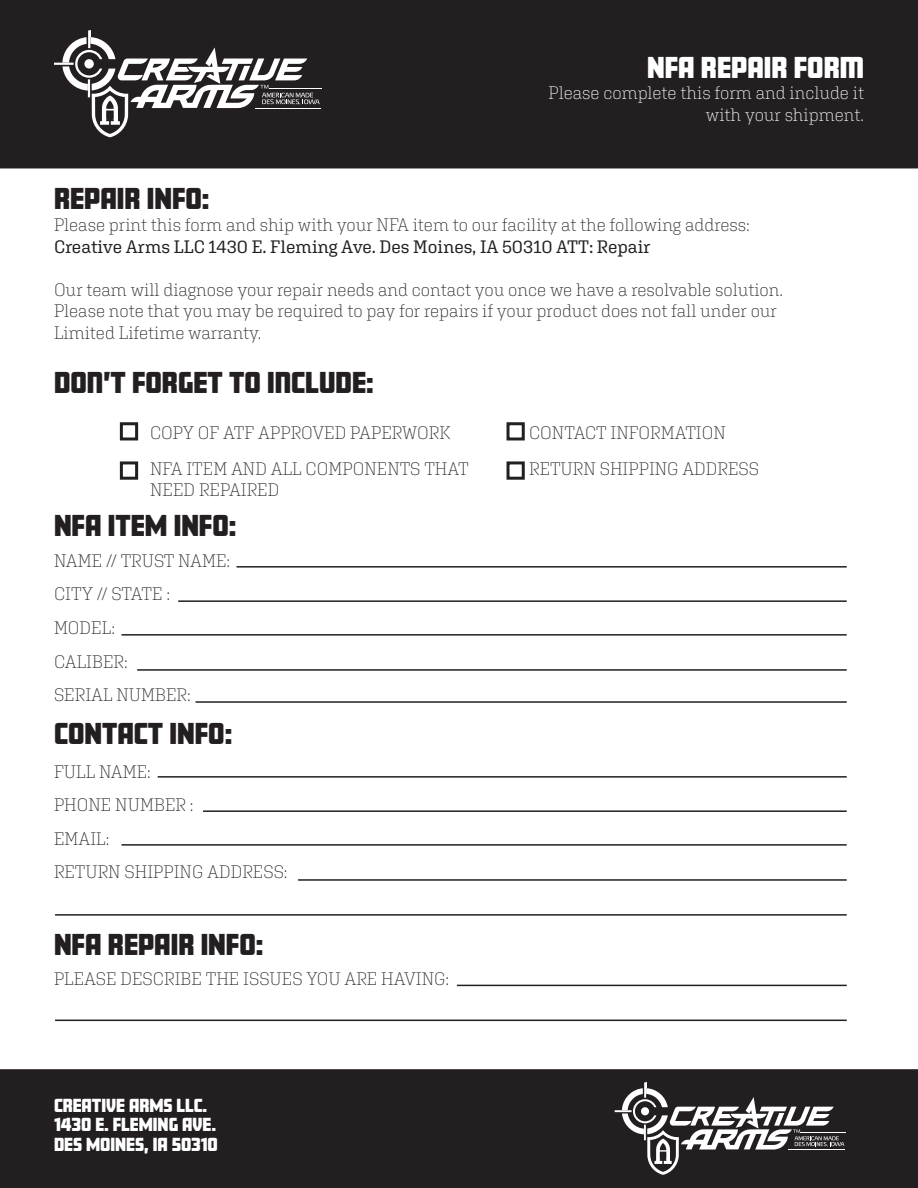
<style>
.page{position:relative;width:918px;height:1188px;background:#fff}
.page>*{position:absolute;margin:0;border:0;box-sizing:border-box;transform-origin:0 0}
.t1{font:900 26.4px "Amboy";color:#231f20}
.t2{font:900 26.4px "Amboy";color:#fff}
.t3{font:200 18px/21.6px "Aglet Slab";color:#231f20}
.t4{font:18px "Aglet Slab";color:#231f20}
.t5{font:200 18px/21.6px "Aglet Slab";letter-spacing:-.005em;color:#fff;text-align:right}
.t6{font:900 16.5px "Amboy";color:#fff}
</style>
<div class="page">
<div style="left:1px;top:1px;width:916px;height:167px;background:#231f20"></div>
<div style="left:0;top:0;width:918px;height:168px;border:2px solid #231f20"></div>
<div style="left:1px;top:1070px;width:916px;height:117px;background:#231f20"></div>
<div style="left:0;top:1069px;width:918px;height:119px;border:2px solid #231f20"></div>
<hr style="left:269px;top:88px;width:52px;height:1px;background:#fff">
<svg style="left:54px;top:30px;width:266px;height:107px"></svg>
<hr style="left:788px;top:1150px;width:57px;height:1px;background:#fff">
<hr style="left:801px;top:1132px;width:45px;height:1px;background:#fff">
<svg style="left:615px;top:1082px;width:229px;height:93px"></svg>
<div style="left:120px;top:422px;width:18px;height:18px;border:3px solid #231f20"></div>
<div style="left:507px;top:422px;width:18px;height:18px;border:3px solid #231f20"></div>
<div style="left:120px;top:461px;width:18px;height:19px;border:3px solid #231f20"></div>
<div style="left:507px;top:461px;width:18px;height:19px;border:3px solid #231f20"></div>
<hr style="left:237px;top:566px;width:610px;height:2px;background:#231f20">
<hr style="left:158px;top:776px;width:689px;height:2px;background:#231f20">
<hr style="left:178px;top:600px;width:669px;height:2px;background:#231f20">
<hr style="left:203px;top:810px;width:644px;height:2px;background:#231f20">
<hr style="left:122px;top:634px;width:725px;height:2px;background:#231f20">
<hr style="left:122px;top:844px;width:725px;height:2px;background:#231f20">
<hr style="left:137px;top:669px;width:710px;height:2px;background:#231f20">
<hr style="left:298px;top:879px;width:549px;height:2px;background:#231f20">
<hr style="left:457px;top:985px;width:390px;height:1px;background:#231f20">
<hr style="left:55px;top:914px;width:792px;height:2px;background:#231f20">
<hr style="left:55px;top:1020px;width:792px;height:1px;background:#231f20">
<hr style="left:195px;top:701px;width:652px;height:2px;background:#231f20">
<p class="t1" style="left:54px;top:183px;width:157px">REPAIR INFO:</p>
<p class="t2" style="left:647px;top:52px;width:218px">NFA REPAIR FORM</p>
<p class="t5" style="left:548px;top:82px;width:317px">Please complete this form and include it with your shipment.</p>
<p class="t3" style="left:54px;top:214px;width:697px">Please print this form and ship with your NFA item to our facility at the following address:</p>
<p class="t4" style="left:54px;top:236px;width:598px">Creative Arms LLC 1430 E. Fleming Ave. Des Moines, IA 50310 ATT: Repair</p>
<p class="t3" style="left:54px;top:279px;width:731px">Our team will diagnose your repair needs and contact you once we have a resolvable solution.<br>Please note that you may be required to pay for repairs if your product does not fall under our<br>Limited Lifetime warranty.</p>
<p class="t1" style="left:54px;top:367px;width:321px">DON’T FORGET TO INCLUDE:</p>
<p class="t3" style="left:150px;top:422px;width:302px">COPY OF ATF APPROVED PAPERWORK</p>
<p class="t3" style="left:529px;top:422px;width:198px">CONTACT INFORMATION</p>
<p class="t3" style="left:150px;top:458px;width:320px">NFA ITEM AND ALL COMPONENTS THAT<br>NEED REPAIRED</p>
<p class="t3" style="left:529px;top:458px;width:231px">RETURN SHIPPING ADDRESS</p>
<p class="t1" style="left:54px;top:510px;width:184px">NFA ITEM INFO:</p>
<p class="t3" style="left:54px;top:550px;width:178px">NAME // TRUST NAME:</p>
<p class="t3" style="left:54px;top:583px;width:118px">CITY // STATE :</p>
<p class="t3" style="left:54px;top:617px;width:63px">MODEL:</p>
<p class="t3" style="left:54px;top:650px;width:75px">CALIBER:</p>
<p class="t3" style="left:54px;top:684px;width:138px">SERIAL NUMBER:</p>
<p class="t1" style="left:54px;top:718px;width:180px">CONTACT INFO:</p>
<p class="t3" style="left:54px;top:760px;width:98px">FULL NAME:</p>
<p class="t3" style="left:54px;top:794px;width:141px">PHONE NUMBER :</p>
<p class="t3" style="left:54px;top:828px;width:57px">EMAIL:</p>
<p class="t3" style="left:54px;top:861px;width:235px">RETURN SHIPPING ADDRESS:</p>
<p class="t1" style="left:54px;top:930px;width:211px">NFA REPAIR INFO:</p>
<p class="t3" style="left:54px;top:968px;width:397px">PLEASE DESCRIBE THE ISSUES YOU ARE HAVING:</p>
<p class="t6" style="left:54px;top:1095px;width:155px">CREATIVE ARMS LLC.</p>
<p class="t6" style="left:54px;top:1115px;width:164px">1430 E. FLEMING AVE.</p>
<p class="t6" style="left:54px;top:1135px;width:165px">DES MOINES, IA 50310</p>
</div>
